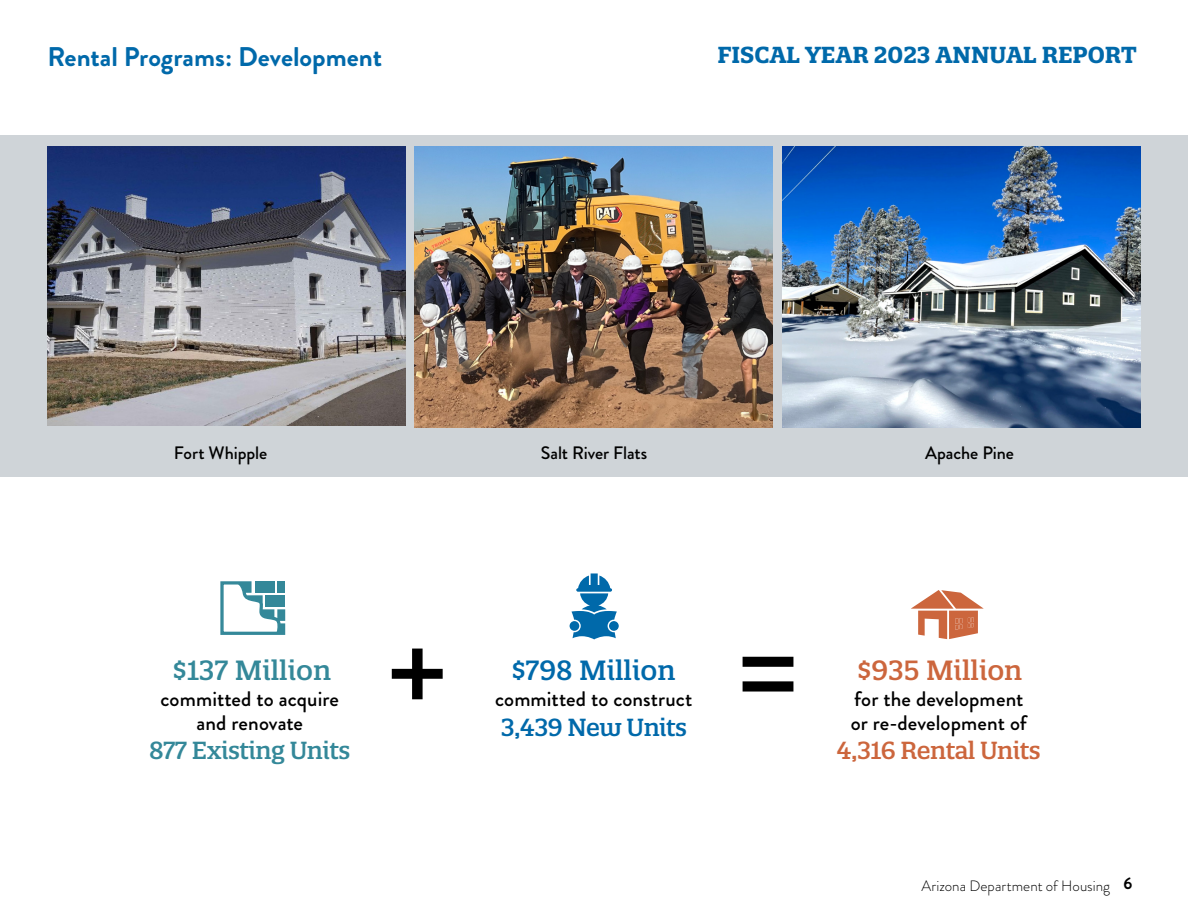
<style>
.page{position:relative;width:1188px;height:918px;background:#fff}
.page>*{position:absolute;margin:0;border:0;box-sizing:border-box;transform-origin:0 0}
.t1{font:500 108px "Quatro Slab";color:#000}
.t2{font:700 27px "Brandon Grotesque";color:#0069aa}
.t3{font:500 27px "Quatro Slab";color:#348899}
.t4{font:500 27px "Quatro Slab";color:#cc663d}
.t5{font:500 27px "Quatro Slab";color:#0069aa}
.t6{font:500 24px "Quatro Slab";letter-spacing:-.02em;color:#348899}
.t7{font:500 24px "Quatro Slab";letter-spacing:-.02em;color:#cc663d}
.t8{font:500 24px "Quatro Slab";letter-spacing:-.02em;color:#0069aa}
.t9{font:700 22.5px "Quatro Slab";color:#0069aa}
.t10{font:500 21px/24px "Brandon Grotesque";letter-spacing:.005em;color:#000;text-align:center}
.t11{font:500 18px "Brandon Grotesque";letter-spacing:-.005em;color:#000}
.t12{font:300 15px "Brandon Grotesque";letter-spacing:.005em;color:#000}
.s1{font-weight:700;font-size:16.5px}
</style>
<div class="page">
<div style="left:0;top:135px;width:1188px;height:341px;background:#cfd4d8"></div>
<img style="left:48px;top:146px;width:357px;height:280px">
<img style="left:414px;top:146px;width:358px;height:281px">
<img style="left:783px;top:146px;width:357px;height:281px">
<svg style="left:220px;top:581px;width:65px;height:54px"></svg>
<svg style="left:911px;top:590px;width:73px;height:49px"></svg>
<svg style="left:609px;top:621px;width:10px;height:10px"></svg>
<div style="left:570px;top:621px;width:9px;height:10px;background:#0069aa;border-radius:50%"></div>
<svg style="left:571px;top:573px;width:46px;height:66px"></svg>
<p class="t2" style="left:48px;top:38px;width:336px">Rental Programs: Development</p>
<p class="t9" style="left:717px;top:41px;width:421px">FISCAL YEAR 2023 ANNUAL REPORT</p>
<p class="t11" style="left:174px;top:440px;width:95px">Fort Whipple</p>
<p class="t11" style="left:541px;top:440px;width:108px">Salt River Flats</p>
<p class="t11" style="left:925px;top:440px;width:90px">Apache Pine</p>
<p class="t3" style="left:173px;top:654px;width:160px">$137 Million</p>
<p class="t10" style="left:161px;top:687px;width:180px">committed to acquire and renovate</p>
<p class="t6" style="left:149px;top:735px;width:203px">877 Existing Units</p>
<h1 class="t1" style="left:388px;top:597px;width:60px">+</h1>
<h1 class="t1" style="left:735px;top:597px;width:67px">=</h1>
<p class="t5" style="left:512px;top:654px;width:165px">$798 Million</p>
<p class="t10" style="left:495px;top:687px;width:199px">committed to construct</p>
<p class="t4" style="left:857px;top:654px;width:166px">$935 Million</p>
<p class="t10" style="left:854px;top:687px;width:171px">for the development</p>
<p class="t8" style="left:501px;top:712px;width:188px">3,439 New Units</p>
<p class="t10" style="left:851px;top:711px;width:178px">or re-development of</p>
<p class="t7" style="left:837px;top:735px;width:205px">4,316 Rental Units</p>
<p class="t12" style="left:921px;top:875px;width:213px">Arizona Department of Housing <span class="s1">6</span></p>
</div>
